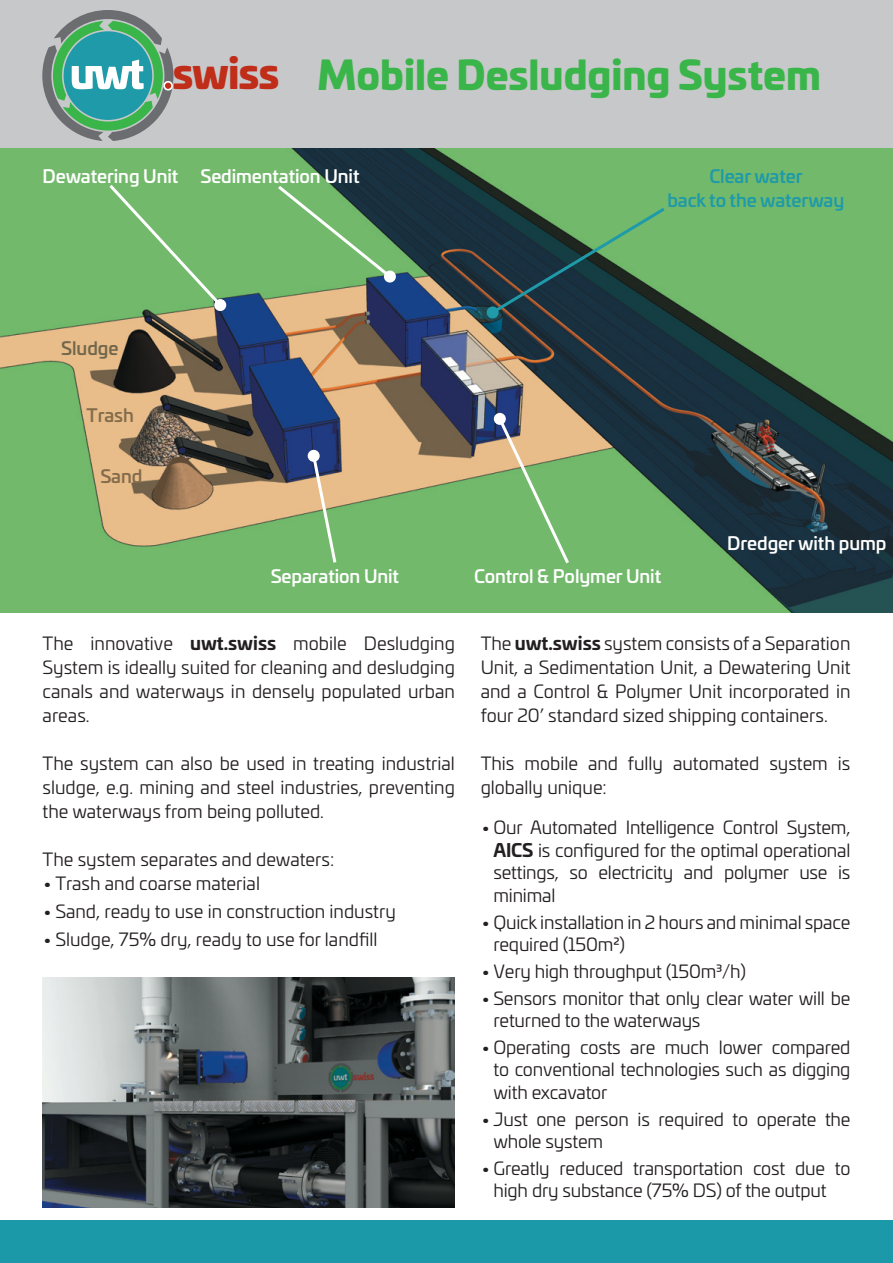
<style>
.page{position:relative;width:893px;height:1263px;background:#fff}
.page>*{position:absolute;margin:0;border:0;box-sizing:border-box;transform-origin:0 0}
.t1{font:900 39px "Univia Pro";color:#3ab54a}
.t2{font:18px/24px "Univia Pro";letter-spacing:-.01em;color:#231f20;text-align:justify}
.t3{font:500 18px "Univia Pro";letter-spacing:-.005em;color:#fff}
.t4{font:500 18px/24px "Univia Pro";letter-spacing:-.005em;color:#1e9aa9;text-align:center}
.t5{font:500 18px "Univia Pro";letter-spacing:-.005em;color:#836c4c}
.t6{font:500 18px "Univia Pro";letter-spacing:-.005em;color:#72674b}
.s1{font-size:40.65px;color:#c02d19}
.s2{font-weight:700}
</style>
<div class="page">
<div style="left:0;top:0;width:893px;height:149px;background:#c7c8ca"></div>
<svg style="left:42px;top:10px;width:131px;height:131px"></svg>
<div style="left:0;top:1220px;width:893px;height:43px;background:#1c99a8"></div>
<img style="left:0;top:149px;width:893px;height:463px">
<svg style="left:310px;top:452px;width:28px;height:114px;background:#92aa83"></svg>
<div style="left:308px;top:450px;width:12px;height:12px;background:#fff;border-radius:50%"></div>
<svg style="left:496px;top:415px;width:76px;height:152px;background:#94b779"></svg>
<div style="left:494px;top:413px;width:12px;height:12px;background:#fff;border-radius:50%"></div>
<svg style="left:275px;top:183px;width:119px;height:98px;background:#67a368"></svg>
<div style="left:384px;top:271px;width:12px;height:12px;background:#fff;border-radius:50%"></div>
<div style="left:106px;top:182px;width:118px;height:127px;background:#72b96b"></div>
<div style="left:214px;top:299px;width:12px;height:12px;background:#fff;border-radius:50%"></div>
<svg style="left:488px;top:205px;width:180px;height:112px;background:#365f4c"></svg>
<div style="left:487px;top:306px;width:12px;height:12px;background:#1e9aa9;border-radius:50%"></div>
<img style="left:43px;top:977px;width:412px;height:231px">
<h1 class="t1" style="left:172px;top:43px;width:650px"><span class="s1">swiss</span> Mobile Desludging System</h1>
<p class="t3" style="left:43px;top:162px;width:137px">Dewatering Unit</p>
<p class="t3" style="left:200px;top:162px;width:161px">Sedimentation Unit</p>
<p class="t4" style="left:667px;top:163px;width:178px">Clear water<br>back to the waterway</p>
<p class="t6" style="left:61px;top:334px;width:59px">Sludge</p>
<p class="t5" style="left:87px;top:402px;width:49px">Trash</p>
<p class="t5" style="left:100px;top:463px;width:44px">Sand</p>
<p class="t3" style="left:271px;top:562px;width:130px">Separation Unit</p>
<p class="t3" style="left:474px;top:562px;width:189px">Control &amp; Polymer Unit</p>
<p class="t3" style="left:727px;top:529px;width:161px">Dredger with pump</p>
<p class="t2" style="left:43px;top:630px;width:414px">The innovative <span class="s2">uwt.swiss</span> mobile Desludging System is ideally suited for cleaning and desludging canals and waterways in densely populated urban areas.</p>
<p class="t2" style="left:43px;top:750px;width:414px">The system can also be used in treating industrial sludge, e.g. mining and steel industries, preventing the waterways from being polluted.</p>
<p class="t2" style="left:43px;top:846px;width:293px">The system separates and dewaters:</p>
<p class="t2" style="left:43px;top:870px;width:219px">•Trash and coarse material</p>
<p class="t2" style="left:43px;top:899px;width:355px">• Sand, ready to use in construction industry</p>
<p class="t2" style="left:43px;top:927px;width:336px">• Sludge, 75% dry, ready to use for landfill</p>
<p class="t2" style="left:481px;top:630px;width:371px">The <span class="s2">uwt.swiss</span> system consists of a Separation Unit, a Sedimentation Unit, a Dewatering Unit and a Control &amp; Polymer Unit incorporated in four 20’ standard sized shipping containers.</p>
<p class="t2" style="left:481px;top:750px;width:371px">This mobile and fully automated system is globally unique:</p>
<p class="t2" style="left:493px;top:816px;width:359px;line-height:22.5px;text-indent:-13px">• Our Automated Intelligence Control System, <span class="s2">AICS</span> is configured for the optimal operational settings, so electricity and polymer use is minimal</p>
<p class="t2" style="left:493px;top:910px;width:359px;line-height:22.5px;text-indent:-13px">• Quick installation in 2 hours and minimal space required (150m2)</p>
<p class="t2" style="left:481px;top:958px;width:267px">• Very high throughput (150m3/h)</p>
<p class="t2" style="left:493px;top:986px;width:359px;line-height:22.5px;text-indent:-13px">• Sensors monitor that only clear water will be returned to the waterways</p>
<p class="t2" style="left:493px;top:1035px;width:359px;line-height:22.5px;text-indent:-13px">• Operating costs are much lower compared to conventional technologies such as digging with excavator</p>
<p class="t2" style="left:493px;top:1107px;width:359px;line-height:22.5px;text-indent:-13px">• Just one person is required to operate the whole system</p>
<p class="t2" style="left:493px;top:1156px;width:359px;line-height:22.5px;text-indent:-13px">• Greatly reduced transportation cost due to high dry substance (75% DS) of the output</p>
</div>
